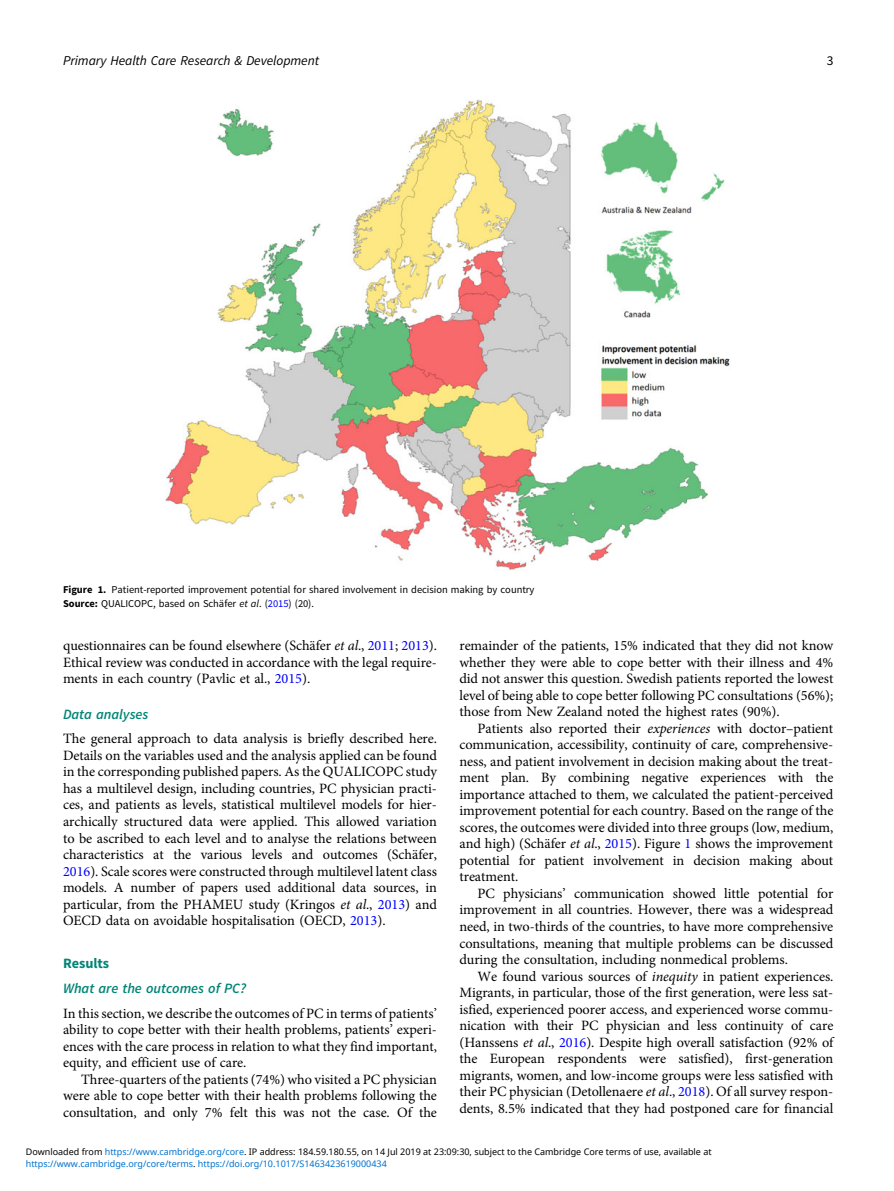
<style>
.page{position:relative;width:894px;height:1191px;background:#fff}
.page>*{position:absolute;margin:0;border:0;box-sizing:border-box;transform-origin:0 0}
.t1{font:14.25px/16.5px "Adv OT1 ef 757 c 0";color:#000;text-align:justify}
.t2{font:14.25px "Adv OT28 ad 7737.I";color:#008576}
.t3{font:14.25px "Adv O Ta 42 dc 7 d 3.B";color:#008576}
.t4{font:13.5px "Adv O Tcabc 3928.I";color:#000}
.t5{font:13.5px "Adv OT0 e 40 dc 65";color:#000}
.t6{font:10.5px/13.5px "Adv OT0 e 40 dc 65";color:#000}
.t7{font:9px "Noto Sans";color:#000}
.t8{font:9px "Noto Sans";color:#0172cf}
.s1{font-family:"Adv O Ta 42 dc 7 d 3.B"}
.s2{font-family:"Adv O Tcabc 3928.I"}
.s3{color:#00f}
.s4{font-family:"Adv OT7 d 6 df 7 ab.I"}
.s5{font-style:inherit}
.s6{color:#0172cf}
.s7{color:#000}
</style>
<div class="page">
<img style="left:166px;top:99px;width:564px;height:471px">
<p class="t4" style="left:63px;top:53px;width:257px">Primary Health Care Research &amp; Development</p>
<p class="t5" style="left:826px;top:55px;width:8px">3</p>
<p class="t6" style="left:63px;top:583px;width:472px"><span class="s1">Figure 1.</span> Patient-reported improvement potential for shared involvement in decision making by country<br><span class="s1">Source:</span> QUALICOPC, based on Schäfer <span class="s2">et al</span>. (<span class="s3">2015</span>) (20).</p>
<p class="t1" style="left:63px;top:638px;width:375px">questionnaires can be found elsewhere (Schäfer <span class="s4">et al</span>., <span class="s3">2011</span>; <span class="s3">2013</span>).<br>Ethical review was conducted in accordance with the legal require&shy;ments in each country (Pavlic et al., <span class="s3">2015</span>).</p>
<p class="t2" style="left:63px;top:708px;width:86px">Data analyses</p>
<p class="t1" style="left:63px;top:731px;width:375px">The general approach to data analysis is briefly described here.<br>Details on the variables used and the analysis applied can be found in the corresponding published papers. As the QUALICOPC study has a multilevel design, including countries, PC physician practi&shy;ces, and patients as levels, statistical multilevel models for hier&shy;archically structured data were applied. This allowed variation to be ascribed to each level and to analyse the relations between characteristics at the various levels and outcomes (Schäfer, <span class="s3">2016</span>). Scale scores were constructed through multilevel latent class models. A number of papers used additional data sources, in particular, from the PHAMEU study (Kringos <span class="s4">et al</span>., <span class="s3">2013</span>) and OECD data on avoidable hospitalisation (OECD, <span class="s3">2013</span>).</p>
<p class="t3" style="left:63px;top:957px;width:47px">Results</p>
<p class="t2" style="left:63px;top:982px;width:184px">What are the outcomes of PC?</p>
<p class="t1" style="left:63px;top:1005px;width:375px">In this section, we describe the outcomes of PC in terms of patients<span class="s5">’ </span>ability to cope better with their health problems, patients<span class="s5">’</span> experi&shy;ences with the care process in relation to what they find important, equity, and efficient use of care.</p>
<p class="t1" style="left:63px;top:1071px;width:375px;text-indent:18px">Three-quarters of the patients (74%) who visited a PC physician were able to cope better with their health problems following the consultation, and only 7% felt this was not the case. Of the</p>
<p class="t1" style="left:459px;top:638px;width:375px">remainder of the patients, 15% indicated that they did not know whether they were able to cope better with their illness and 4% did not answer this question. Swedish patients reported the lowest level of being able to cope better following PC consultations (56%); those from New Zealand noted the highest rates (90%).</p>
<p class="t1" style="left:459px;top:721px;width:375px;text-indent:18px">Patients also reported their <span class="s4">experiences</span> with doctor<span class="s5">–</span>patient communication, accessibility, continuity of care, comprehensive&shy;ness, and patient involvement in decision making about the treat&shy;ment plan. By combining negative experiences with the importance attached to them, we calculated the patient-perceived improvement potential for each country. Based on the range of the scores, the outcomes were divided into three groups (low, medium, and high) (Schäfer <span class="s4">et al</span>., <span class="s3">2015</span>). Figure <span class="s3">1</span> shows the improvement potential for patient involvement in decision making about treatment.</p>
<p class="t1" style="left:459px;top:886px;width:375px;text-indent:18px">PC physicians<span class="s5">’</span> communication showed little potential for improvement in all countries. However, there was a widespread need, in two-thirds of the countries, to have more comprehensive consultations, meaning that multiple problems can be discussed during the consultation, including nonmedical problems.</p>
<p class="t1" style="left:459px;top:968px;width:375px;text-indent:18px">We found various sources of <span class="s4">inequity</span> in patient experiences.<br>Migrants, in particular, those of the first generation, were less sat&shy;isfied, experienced poorer access, and experienced worse commu&shy;nication with their PC physician and less continuity of care (Hanssens <span class="s4">et al</span>., <span class="s3">2016</span>). Despite high overall satisfaction (92% of the European respondents were satisfied), first-generation migrants, women, and low-income groups were less satisfied with their PC physician (Detollenaere <span class="s4">et al</span>., <span class="s3">2018</span>). Of all survey respon&shy;dents, 8.5% indicated that they had postponed care for financial</p>
<p class="t7" style="left:26px;top:1145px;width:687px">Downloaded from <span class="s6">https://www.cambridge.org/core</span>. IP address: 184.59.180.55, on 14 Jul 2019 at 23:09:30, subject to the Cambridge Core terms of use, available at</p>
<p class="t8" style="left:26px;top:1157px;width:362px">https://www.cambridge.org/core/terms<span class="s7">.</span> https://doi.org/10.1017/S1463423619000434</p>
</div>
